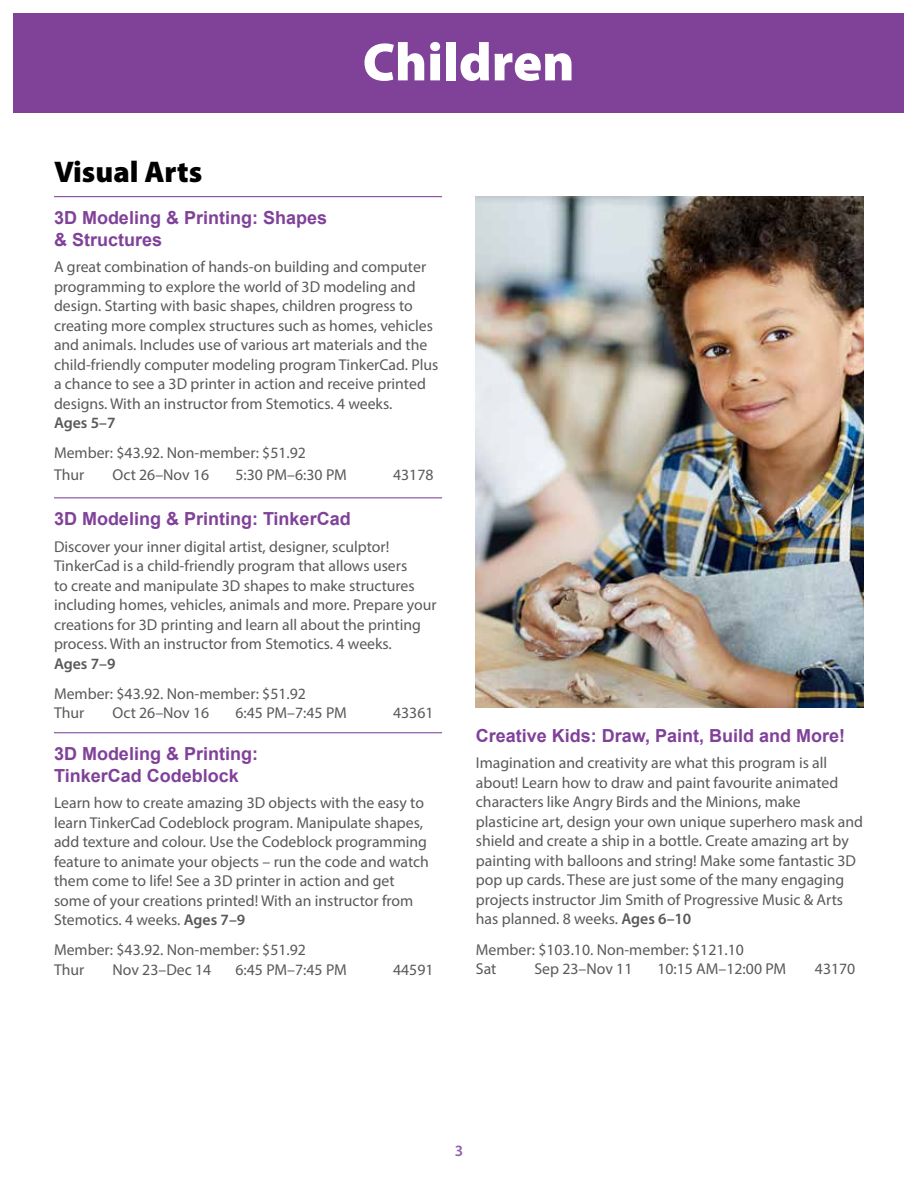
<style>
.page{position:relative;width:918px;height:1188px;background:#fff}
.page>*{position:absolute;margin:0;border:0;box-sizing:border-box;transform-origin:0 0}
.t1{font:900 54px "Myriad Pro";color:#fff}
.t2{font:900 30px "Myriad Pro";color:#000}
.t3{font:700 18px/21.6px "Arial";color:#804199}
.t4{font:15.75px/19.5px "Myriad Pro";color:#58595b}
.t5{font:600 15.75px "Myriad Pro";color:#58595b}
.t6{font:600 15.75px "Myriad Pro";color:#9262a9}
.s1{font-weight:600}
</style>
<div class="page">
<div style="left:14px;top:14px;width:890px;height:99px;background:#804199"></div>
<hr style="left:54px;top:196px;width:388px;height:1px;background:#804199">
<hr style="left:54px;top:497px;width:388px;height:1px;background:#804199">
<hr style="left:54px;top:732px;width:388px;height:1px;background:#804199">
<img style="left:476px;top:197px;width:388px;height:510px">
<h1 class="t1" style="left:363px;top:26px;width:213px">Children</h1>
<h2 class="t2" style="left:54px;top:152px;width:150px">Visual Arts</h2>
<p class="t3" style="left:54px;top:207px;width:275px">3D Modeling &amp; Printing: Shapes &amp; Structures</p>
<p class="t4" style="left:54px;top:257px;width:386px">A great combination of hands-on building and computer programming to explore the world of 3D modeling and design. Starting with basic shapes, children progress to creating more complex structures such as homes, vehicles and animals. Includes use of various art materials and the child-friendly computer modeling program TinkerCad. Plus a chance to see a 3D printer in action and receive printed designs. With an instructor from Stemotics. 4 weeks.</p>
<p class="t5" style="left:54px;top:413px;width:63px">Ages 5–7</p>
<p class="t4" style="left:54px;top:442px;width:253px;line-height:21.6px">Member: $43.92. Non-member: $51.92<br>Thur</p>
<p class="t4" style="left:112px;top:465px;width:98px">Oct 26–Nov 16</p>
<p class="t4" style="left:236px;top:465px;width:113px">5:30 PM–6:30 PM</p>
<p class="t4" style="left:393px;top:465px;width:42px">43178</p>
<p class="t3" style="left:54px;top:508px;width:298px">3D Modeling &amp; Printing: TinkerCad</p>
<p class="t4" style="left:54px;top:536px;width:384px">Discover your inner digital artist, designer, sculptor!<br>TinkerCad is a child-friendly program that allows users<br>to create and manipulate 3D shapes to make structures including homes, vehicles, animals and more. Prepare your creations for 3D printing and learn all about the printing process. With an instructor from Stemotics. 4 weeks.</p>
<p class="t5" style="left:54px;top:653px;width:63px">Ages 7–9</p>
<p class="t4" style="left:54px;top:684px;width:253px">Member: $43.92. Non-member: $51.92<br>Thur</p>
<p class="t4" style="left:112px;top:703px;width:98px">Oct 26–Nov 16</p>
<p class="t4" style="left:236px;top:703px;width:113px">6:45 PM–7:45 PM</p>
<p class="t4" style="left:393px;top:703px;width:42px">43361</p>
<p class="t3" style="left:54px;top:743px;width:206px">3D Modeling &amp; Printing:<br>TinkerCad Codeblock</p>
<p class="t4" style="left:54px;top:793px;width:377px">Learn how to create amazing 3D objects with the easy to learn TinkerCad Codeblock program. Manipulate shapes, add texture and colour. Use the Codeblock programming feature to animate your objects – run the code and watch them come to life! See a 3D printer in action and get some of your creations printed! With an instructor from Stemotics. 4 weeks. <span class="s1">Ages 7–9</span></p>
<p class="t4" style="left:54px;top:940px;width:253px">Member: $43.92. Non-member: $51.92<br>Thur</p>
<p class="t4" style="left:112px;top:960px;width:100px">Nov 23–Dec 14</p>
<p class="t4" style="left:236px;top:960px;width:113px">6:45 PM–7:45 PM</p>
<p class="t4" style="left:393px;top:960px;width:42px">44591</p>
<p class="t3" style="left:476px;top:725px;width:371px">Creative Kids: Draw, Paint, Build and More!</p>
<p class="t4" style="left:476px;top:753px;width:389px">Imagination and creativity are what this program is all about! Learn how to draw and paint favourite animated characters like Angry Birds and the Minions, make plasticine art, design your own unique superhero mask and shield and create a ship in a bottle. Create amazing art by painting with balloons and string! Make some fantastic 3D pop up cards. These are just some of the many engaging projects instructor Jim Smith of Progressive Music &amp; Arts has planned. 8 weeks. <span class="s1">Ages 6–10</span></p>
<p class="t4" style="left:476px;top:939px;width:270px">Member: $103.10. Non-member: $121.10<br>Sat</p>
<p class="t4" style="left:534px;top:959px;width:100px">Sep 23–Nov 11</p>
<p class="t4" style="left:657px;top:959px;width:130px">10:15 AM–12:00 PM</p>
<p class="t4" style="left:815px;top:959px;width:42px">43170</p>
<p class="t6" style="left:455px;top:1141px;width:10px">3</p>
</div>
